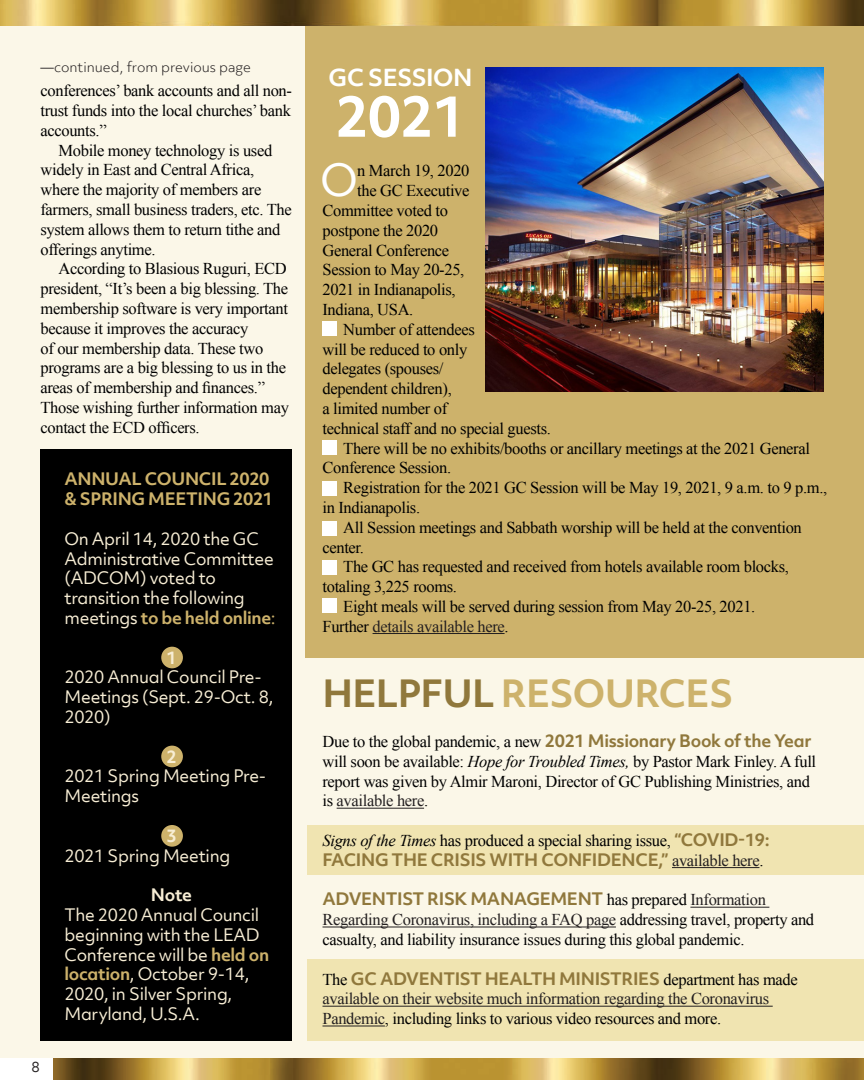
<style>
.page{position:relative;width:864px;height:1080px;background:#fff}
.page>*{position:absolute;margin:0;border:0;box-sizing:border-box;transform-origin:0 0}
.t1{font:700 54px "Objektiv Mk 2";color:#fff}
.t2{font:42.6px "Objektiv Mk 2";color:#fff}
.t3{font:700 36px "Objektiv Mk 2";letter-spacing:-.02em;color:#cdb26b}
.t4{font:700 22.5px "Objektiv Mk 2";letter-spacing:-.02em;color:#fff}
.t5{font:16.5px/19.8px "Times New Roman";letter-spacing:-.02em;color:#000}
.t6{font:16.5px/19.8px "Objektiv Mk 2";letter-spacing:-.02em;color:#f8eed5}
.t7{font:16.5px/19.8px "Times New Roman";letter-spacing:-.02em;color:#231f20}
.t8{font:700 16.5px/19.8px "Objektiv Mk 2";letter-spacing:-.02em;color:#90783c}
.t9{font:700 16.5px/19.8px "Objektiv Mk 2";letter-spacing:-.02em;color:#cdb26b}
.t10{font:700 16.5px "Objektiv Mk 2";color:#f8eed5}
.t11{font:300 13.5px "Objektiv Mk 3";color:#231f20}
.t12{font:13.5px "Objektiv Mk 3";color:#231f20}
.s1{font-weight:700;color:#cdb26b}
.s2{color:#cdb26b}
.s3{color:#000}
.s4{color:#90783c}
.s5{font-family:"Objektiv Mk 2";font-weight:700;color:#90783c}
.s6{font-style:italic}
.s7{color:#231f20}
.s8{font-family:"Times New Roman";font-weight:400;font-style:italic;color:#000}
.s9{font-family:"Times New Roman";font-weight:400;color:#000}
.s10{font-family:"Times New Roman";font-weight:400;color:#231f20}
</style>
<div class="page">
<img style="left:53px;top:1058px;width:811px;height:22px">
<div style="left:0;top:0;width:864px;height:1058px;background:#fbf7e8"></div>
<div style="left:308px;top:825px;width:556px;height:50px;background:#f0e4b1"></div>
<div style="left:308px;top:959px;width:556px;height:82px;background:#f0e4b1"></div>
<div style="left:305px;top:9px;width:559px;height:649px;background:#cdb26b"></div>
<div style="left:40px;top:449px;width:252px;height:592px;background:#000"></div>
<div style="left:161px;top:647px;width:22px;height:21px;background:#cdb26b;border-radius:50%"></div>
<div style="left:161px;top:746px;width:22px;height:21px;background:#cdb26b;border-radius:50%"></div>
<div style="left:161px;top:825px;width:22px;height:22px;background:#cdb26b;border-radius:50%"></div>
<hr style="left:337px;top:808px;width:87px;height:1px;background:#231f20">
<hr style="left:672px;top:867px;width:87px;height:1px;background:#231f20">
<hr style="left:690px;top:907px;width:79px;height:1px;background:#231f20">
<hr style="left:322px;top:927px;width:294px;height:1px;background:#231f20">
<hr style="left:322px;top:1006px;width:451px;height:1px;background:#231f20">
<hr style="left:322px;top:1026px;width:63px;height:1px;background:#231f20">
<img style="left:485px;top:68px;width:339px;height:324px">
<img style="left:0;top:0;width:864px;height:26px">
<hr style="left:373px;top:633px;width:132px;height:1px;background:#231f20">
<div style="left:322px;top:321px;width:15px;height:14px;background:#fff"></div>
<div style="left:322px;top:440px;width:15px;height:14px;background:#fff"></div>
<div style="left:322px;top:481px;width:15px;height:14px;background:#fff"></div>
<div style="left:322px;top:521px;width:15px;height:14px;background:#fff"></div>
<div style="left:322px;top:561px;width:15px;height:14px;background:#fff"></div>
<div style="left:322px;top:599px;width:15px;height:14px;background:#fff"></div>
<p class="t11" style="left:40px;top:58px;width:212px">—continued, from previous page</p>
<p class="t5" style="left:40px;top:80px;width:253px;text-align:justify">conferences’ bank accounts and all non&shy;trust funds into the local churches’ bank accounts.”</p>
<p class="t5" style="left:40px;top:140px;width:253px;text-indent:18px">Mobile money technology is used widely in East and Central Africa, where the majority of members are farmers, small business traders, etc. The system allows them to return tithe and offerings anytime.</p>
<p class="t5" style="left:40px;top:259px;width:250px;text-indent:18px">According to Blasious Ruguri, ECD president, “It’s been a big blessing. The membership software is very important because it improves the accuracy<br>of our membership data. These two programs are a big blessing to us in the areas of membership and finances.” Those wishing further information may contact the ECD officers.</p>
<p class="t12" style="left:32px;top:1057px;width:10px">8</p>
<p class="t9" style="left:64px;top:469px;width:210px">ANNUAL COUNCIL 2020 &amp; SPRING MEETING 2021</p>
<p class="t6" style="left:64px;top:528px;width:213px">On April 14, 2020 the GC<br>Administrative Committee (ADCOM) voted to transition the following meetings <span class="s1">to be held online</span><span class="s2">:</span></p>
<p class="t10" style="left:166px;top:646px;width:12px">1</p>
<p class="t6" style="left:64px;top:667px;width:211px">2020 Annual Council Pre-<br>Meetings (Sept. 29-Oct. 8,<br>2020)</p>
<p class="t10" style="left:166px;top:745px;width:12px">2</p>
<p class="t6" style="left:64px;top:766px;width:203px">2021 Spring Meeting Pre-<br>Meetings</p>
<p class="t10" style="left:166px;top:824px;width:12px">3</p>
<p class="t6" style="left:64px;top:845px;width:167px">2021 Spring Meeting</p>
<p class="t10" style="left:151px;top:883px;width:43px">Note</p>
<p class="t6" style="left:64px;top:905px;width:206px">The 2020 Annual Council beginning with the LEAD<br>Conference will be <span class="s1">held on location</span>, October 9-14,<br>2020, in Silver Spring,<br>Maryland, U.S.A.</p>
<p class="t4" style="left:329px;top:61px;width:145px">GC SESSION</p>
<p class="t1" style="left:335px;top:78px;width:132px">2021</p>
<p class="t2" style="left:320px;top:151px;width:39px">O</p>
<p class="t5" style="left:357px;top:161px;width:114px">n March 19, 2020</p>
<p class="t5" style="left:357px;top:180px;width:114px">the GC Executive</p>
<p class="t5" style="left:322px;top:200px;width:127px">Committee voted to</p>
<p class="t5" style="left:322px;top:220px;width:117px">postpone the 2020</p>
<p class="t5" style="left:322px;top:240px;width:128px">General Conference</p>
<p class="t5" style="left:322px;top:260px;width:143px">Session to May 20-25,</p>
<p class="t5" style="left:322px;top:279px;width:135px">2021 in Indianapolis,</p>
<p class="t5" style="left:322px;top:299px;width:92px">Indiana, USA.</p>
<p class="t5" style="left:322px;top:319px;width:230px;text-indent:21px">Number of attendees<br>will be reduced to only<br>delegates (spouses/<br>dependent children),<br>a limited number of<br>technical staff and no special guests.</p>
<p class="t5" style="left:322px;top:438px;width:489px;text-indent:21px">There will be no exhibits/booths or ancillary meetings at the 2021 General<br>Conference Session.</p>
<p class="t5" style="left:322px;top:477px;width:506px;text-indent:21px">Registration for the 2021 GC Session will be May 19, 2021, 9 a.m. to 9 p.m., in Indianapolis.</p>
<p class="t5" style="left:322px;top:517px;width:481px;text-indent:21px">All Session meetings and Sabbath worship will be held at the convention center.</p>
<p class="t5" style="left:322px;top:557px;width:468px;text-indent:21px">The GC has requested and received from hotels available room blocks, totaling 3,225 rooms.</p>
<p class="t5" style="left:343px;top:596px;width:414px">Eight meals will be served during session from May 20-25, 2021.</p>
<p class="t7" style="left:322px;top:616px;width:188px"><span class="s3">Further</span> details available here<span class="s3">.</span></p>
<p class="t3" style="left:322px;top:668px;width:412px"><span class="s4">HELPFUL</span> RESOURCES</p>
<p class="t5" style="left:322px;top:731px;width:495px">Due to the global pandemic, a new <span class="s5">2021 Missionary Book of the Year </span>will soon be available: <span class="s6">Hope for Troubled Times,</span> by Pastor Mark Finley. A full report was given by Almir Maroni, Director of GC Publishing Ministries, and is <span class="s7">available here</span>.</p>
<p class="t8" style="left:322px;top:830px;width:449px"><span class="s8">Signs of the Times</span> <span class="s9">has produced a special sharing issue,</span> “COVID-19:<br>FACING THE CRISIS WITH CONFIDENCE,” <span class="s10">available here</span><span class="s9">.</span></p>
<p class="t5" style="left:323px;top:890px;width:493px"><span class="s5">ADVENTIST RISK MANAGEMENT</span> has prepared <span class="s7">Information<br>Regarding Coronavirus, including a FAQ page</span> addressing travel, property and casualty, and liability insurance issues during this global pandemic.</p>
<p class="t7" style="left:323px;top:969px;width:477px"><span class="s3">The</span> <span class="s5">GC ADVENTIST HEALTH MINISTRIES</span> <span class="s3">department has made </span>available on their website much information regarding the Coronavirus<br>Pandemic<span class="s3">, including links to various video resources and more.</span></p>
</div>
